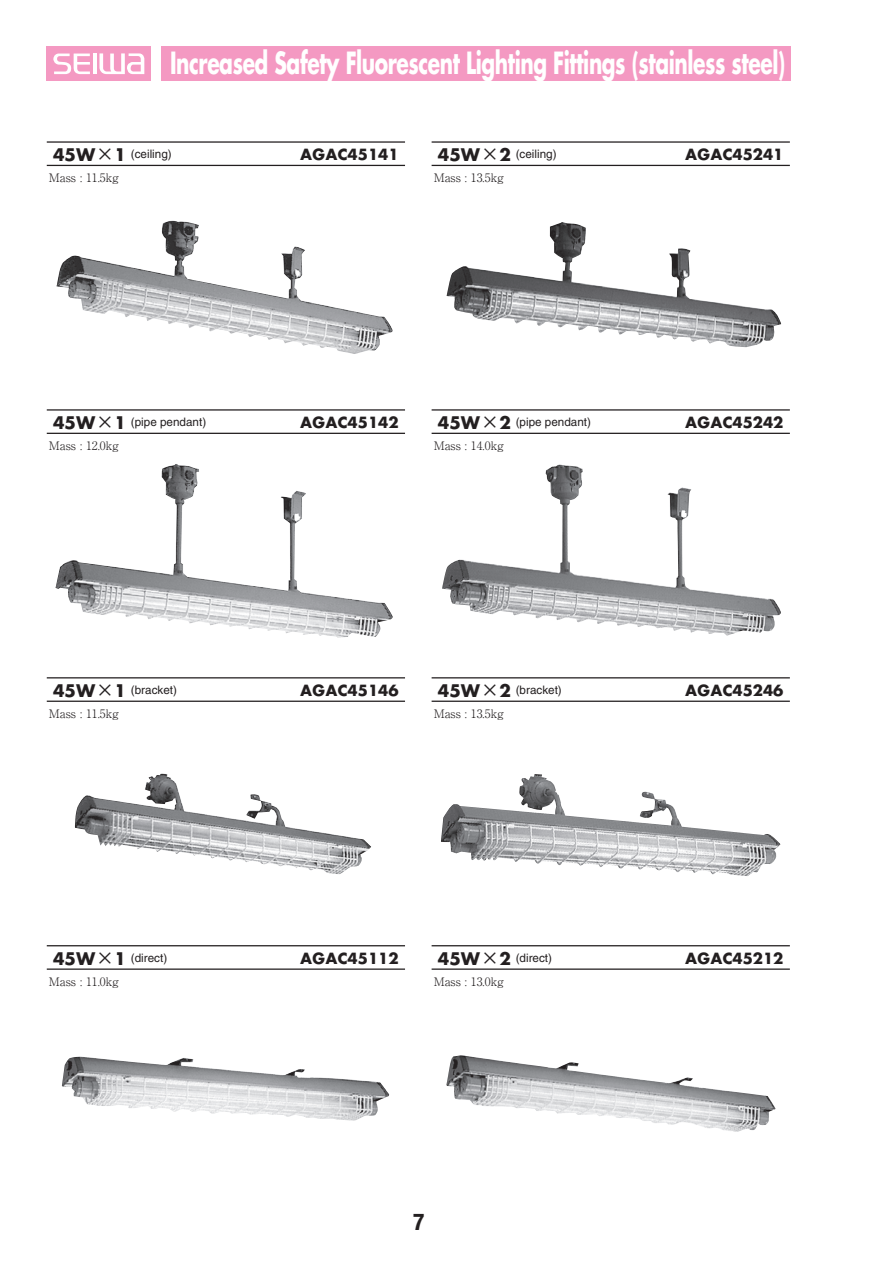
<style>
.page{position:relative;width:893px;height:1263px;background:#fff}
.page>*{position:absolute;margin:0;border:0;box-sizing:border-box;transform-origin:0 0}
.t1{font:700 29.7px "Futura";letter-spacing:-.02em;color:#fff;scale:.68 1}
.t2{font:700 condensed 23.4px "Helvetica Neue";color:#231f20}
.t3{font:16.95px "Futura Bld";color:#231f20}
.t4{font:11.7px "Helvetica";color:#231f20}
.t5{font:300 11.7px "Ryumin Pro";color:#231f20}
.s1{font-family:"Futura Bld";font-size:19.2px}
.s2{font-family:"Gothic BBB Pro";font-weight:500;font-size:19.2px}
</style>
<div class="page">
<img style="left:56px;top:221px;width:337px;height:133px">
<img style="left:56px;top:464px;width:337px;height:174px">
<img style="left:75px;top:774px;width:296px;height:100px">
<img style="left:62px;top:1057px;width:327px;height:64px">
<img style="left:442px;top:464px;width:339px;height:172px">
<img style="left:441px;top:776px;width:339px;height:100px">
<img style="left:446px;top:1055px;width:329px;height:77px">
<img style="left:447px;top:222px;width:334px;height:125px">
<div style="left:47px;top:47px;width:104px;height:34px;background:#f499c2"></div>
<hr style="left:93px;top:53px;width:3px;height:21px;background:#fff">
<svg style="left:53px;top:54px;width:37px;height:20px"></svg>
<svg style="left:99px;top:53px;width:45px;height:21px"></svg>
<div style="left:162px;top:47px;width:629px;height:34px;background:#f499c2"></div>
<hr style="left:47px;top:141px;width:358px;height:2px;background:#231f20">
<hr style="left:47px;top:165px;width:358px;height:1px;background:#231f20">
<hr style="left:47px;top:409px;width:358px;height:2px;background:#231f20">
<hr style="left:47px;top:433px;width:358px;height:1px;background:#231f20">
<hr style="left:47px;top:677px;width:358px;height:1px;background:#231f20">
<hr style="left:47px;top:701px;width:358px;height:1px;background:#231f20">
<hr style="left:47px;top:945px;width:358px;height:1px;background:#231f20">
<hr style="left:47px;top:968px;width:358px;height:2px;background:#231f20">
<hr style="left:432px;top:141px;width:358px;height:2px;background:#231f20">
<hr style="left:432px;top:165px;width:358px;height:1px;background:#231f20">
<hr style="left:432px;top:409px;width:358px;height:2px;background:#231f20">
<hr style="left:432px;top:433px;width:358px;height:1px;background:#231f20">
<hr style="left:432px;top:677px;width:358px;height:1px;background:#231f20">
<hr style="left:432px;top:701px;width:358px;height:1px;background:#231f20">
<hr style="left:432px;top:945px;width:358px;height:1px;background:#231f20">
<hr style="left:432px;top:968px;width:358px;height:2px;background:#231f20">
<h1 class="t1" style="left:170px;top:43px;width:906px">Increased Safety Fluorescent Lighting Fittings (stainless steel)</h1>
<p class="t4" style="left:53px;top:147px;width:120px"><span class="s1">45W</span><span class="s2">×</span><span class="s1">1</span> (ceiling)</p>
<h3 class="t3" style="left:300px;top:143px;width:100px">AGAC45141</h3>
<p class="t5" style="left:49px;top:168px;width:71px">Mass : 11.5kg</p>
<p class="t4" style="left:438px;top:147px;width:120px"><span class="s1">45W</span><span class="s2">×</span><span class="s1">2</span> (ceiling)</p>
<h3 class="t3" style="left:685px;top:143px;width:100px">AGAC45241</h3>
<p class="t5" style="left:434px;top:168px;width:71px">Mass : 13.5kg</p>
<p class="t4" style="left:53px;top:415px;width:155px"><span class="s1">45W</span><span class="s2">×</span><span class="s1">1</span> (pipe pendant)</p>
<h3 class="t3" style="left:300px;top:411px;width:100px">AGAC45142</h3>
<p class="t5" style="left:49px;top:436px;width:71px">Mass : 12.0kg</p>
<p class="t4" style="left:438px;top:415px;width:155px"><span class="s1">45W</span><span class="s2">×</span><span class="s1">2</span> (pipe pendant)</p>
<h3 class="t3" style="left:685px;top:411px;width:100px">AGAC45242</h3>
<p class="t5" style="left:434px;top:436px;width:71px">Mass : 14.0kg</p>
<p class="t4" style="left:53px;top:683px;width:125px"><span class="s1">45W</span><span class="s2">×</span><span class="s1">1</span> (bracket)</p>
<h3 class="t3" style="left:300px;top:679px;width:100px">AGAC45146</h3>
<p class="t5" style="left:49px;top:704px;width:71px">Mass : 11.5kg</p>
<p class="t4" style="left:438px;top:683px;width:125px"><span class="s1">45W</span><span class="s2">×</span><span class="s1">2</span> (bracket)</p>
<h3 class="t3" style="left:685px;top:679px;width:100px">AGAC45246</h3>
<p class="t5" style="left:434px;top:704px;width:71px">Mass : 13.5kg</p>
<p class="t4" style="left:53px;top:951px;width:116px"><span class="s1">45W</span><span class="s2">×</span><span class="s1">1</span> (direct)</p>
<h3 class="t3" style="left:300px;top:947px;width:100px">AGAC45112</h3>
<p class="t5" style="left:49px;top:972px;width:71px">Mass : 11.0kg</p>
<p class="t4" style="left:438px;top:951px;width:116px"><span class="s1">45W</span><span class="s2">×</span><span class="s1">2</span> (direct)</p>
<h3 class="t3" style="left:685px;top:947px;width:100px">AGAC45212</h3>
<p class="t5" style="left:434px;top:972px;width:71px">Mass : 13.0kg</p>
<h2 class="t2" style="left:413px;top:1207px;width:13px">7</h2>
</div>
